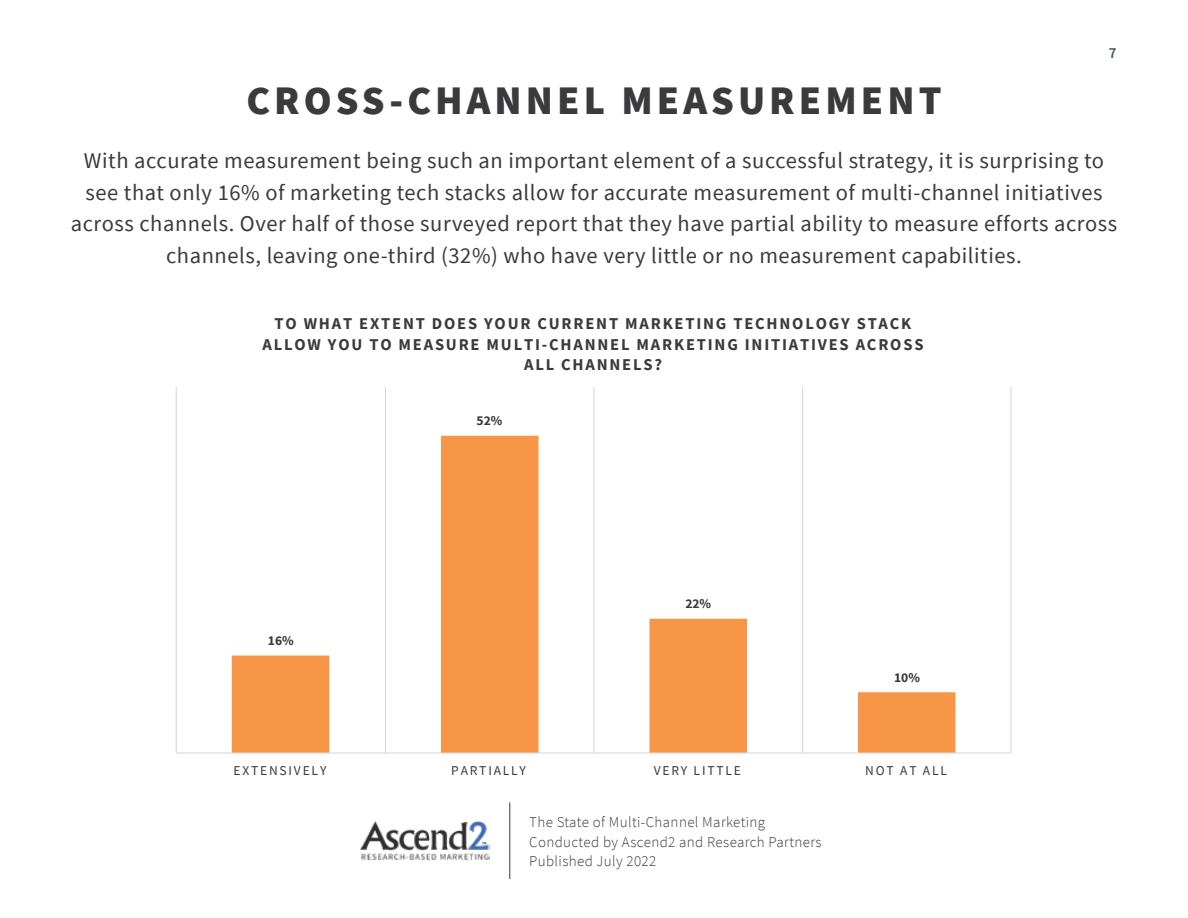
<style>
.page{position:relative;width:1188px;height:918px;background:#fff}
.page>*{position:absolute;margin:0;border:0;box-sizing:border-box;transform-origin:0 0}
.t1{font:900 40.5px "Source Sans Pro";letter-spacing:.1em;color:#3b3a3c}
.t2{font:22.5px/31.5px "Source Sans Pro";letter-spacing:.025em;color:#3b3a3c;text-align:center}
.t3{font:700 16.5px/21px "Source Sans Pro";letter-spacing:.11em;color:#3b3a3c;text-align:center}
.t4{font:300 15px/19.5px "Source Sans Pro";letter-spacing:.025em;color:#3b3a3c}
.t5{font:600 15px "Source Sans Pro";color:#475066}
.t6{font:13.5px "Source Sans Pro";letter-spacing:.135em;color:#3b3a3c}
.t7{font:700 13.5px "Source Sans Pro";color:#3b3a3c}
</style>
<div class="page">
<img style="left:360px;top:821px;width:130px;height:40px">
<hr style="left:510px;top:802px;width:1px;height:77px;background:#3b3a3c">
<hr style="left:176px;top:387px;width:1px;height:366px;background:#d9d9d9">
<hr style="left:385px;top:387px;width:1px;height:366px;background:#d9d9d9">
<hr style="left:593px;top:387px;width:2px;height:366px;background:#d9d9d9">
<hr style="left:802px;top:387px;width:1px;height:366px;background:#d9d9d9">
<hr style="left:1010px;top:387px;width:2px;height:366px;background:#d9d9d9">
<svg style="left:232px;top:436px;width:724px;height:316px"></svg>
<hr style="left:176px;top:752px;width:835px;height:2px;background:#d9d9d9">
<p class="t5" style="left:1109px;top:43px;width:9px">7</p>
<h1 class="t1" style="left:246px;top:73px;width:697px">CROSS-CHANNEL MEASUREMENT</h1>
<p class="t2" style="left:71px;top:145px;width:1048px">With accurate measurement being such an important element of a successful strategy, it is surprising to see that only 16% of marketing tech stacks allow for accurate measurement of multi-channel initiatives across channels. Over half of those surveyed report that they have partial ability to measure efforts across channels, leaving one-third (32%) who have very little or no measurement capabilities.</p>
<p class="t3" style="left:263px;top:313px;width:662px">TO WHAT EXTENT DOES YOUR CURRENT MARKETING TECHNOLOGY STACK<br>ALLOW YOU TO MEASURE MULTI-CHANNEL MARKETING INITIATIVES ACROSS</p>
<p class="t3" style="left:524px;top:354px;width:139px">ALL CHANNELS?</p>
<p class="t7" style="left:268px;top:631px;width:27px">16%</p>
<p class="t7" style="left:477px;top:412px;width:27px">52%</p>
<p class="t7" style="left:685px;top:595px;width:27px">22%</p>
<p class="t7" style="left:894px;top:668px;width:27px">10%</p>
<p class="t6" style="left:233px;top:762px;width:94px">EXTENSIVELY</p>
<p class="t6" style="left:451px;top:762px;width:76px">PARTIALLY</p>
<p class="t6" style="left:654px;top:762px;width:89px">VERY LITTLE</p>
<p class="t6" style="left:865px;top:762px;width:83px">NOT AT ALL</p>
<p class="t4" style="left:529px;top:813px;width:294px">The State of Multi-Channel Marketing<br>Conducted by Ascend2 and Research Partners<br>Published July 2022</p>
</div>
